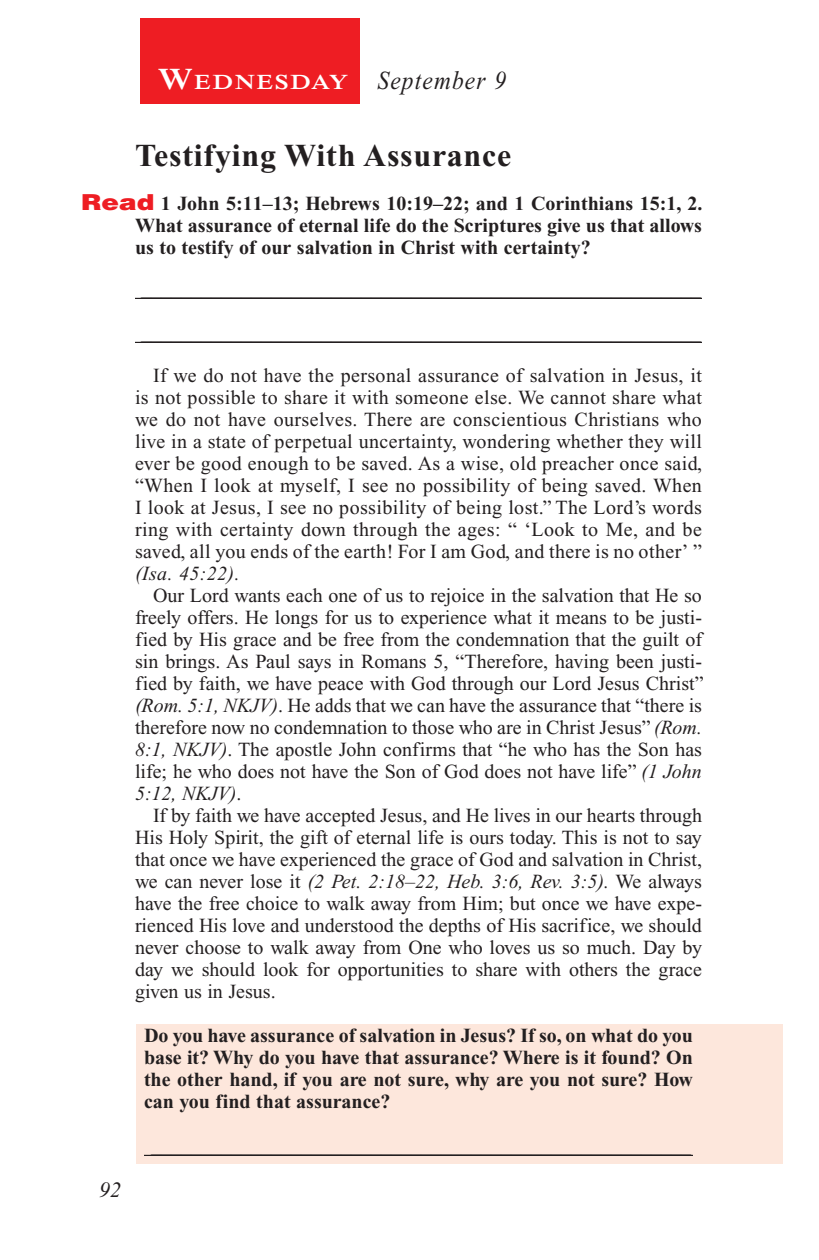
<style>
.page{position:relative;width:819px;height:1260px;background:#fff}
.page>*{position:absolute;margin:0;border:0;box-sizing:border-box;transform-origin:0 0}
.Head{font:700 32px "Times New Roman PS Std";letter-spacing:.025em;color:#231f20}
.Lesson_Dates{font:italic 26px "Times New Roman PS Std";letter-spacing:.05em;color:#231f20;scale:.9 1}
.t1{font:italic 22px "Times New Roman PS Std";color:#231f20}
.Daily_Header{font:600 21px "Times NRMT Std";letter-spacing:.07em;color:#fff;scale:1.1 1}
.Body{font:20px/22px "Times New Roman PS Std";color:#231f20;text-align:justify}
.x-screened_box-text{font:700 20px/22px "Times New Roman PS Std";color:#231f20;text-align:justify}
.Question_NO_SB{font:700 20px/22px "Times New Roman PS Std";color:#231f20;text-align:justify}
.Blank_Lines{font:20px "Times New Roman PS Std";color:#231f20}
.Blank_Lines_In_Scree{font:20px "Times New Roman PS Std";color:#231f20}
.s1{font-size:30px}
.s2{font-family:"Helvetica LT Std";font-weight:900;font-size:22px;color:#ee1d23}
.s3{font-style:italic}
</style>
<div class="page">
<div style="left:140px;top:18px;width:220px;height:86px;background:#ee1d23"></div>
<div style="left:137px;top:1025px;width:646px;height:139px;background:#fde7dc"></div>
<hr style="left:135px;top:298px;width:567px;height:1px;background:#231f20">
<hr style="left:135px;top:342px;width:567px;height:1px;background:#231f20">
<hr style="left:144px;top:1155px;width:549px;height:1px;background:#231f20">
<p class="Daily_Header" style="left:158px;top:70px;width:175px"><span class="s1">W</span>EDNESDAY</p>
<p class="Lesson_Dates" style="left:378px;top:66px;width:144px">September 9</p>
<p class="Head" style="left:135px;top:138px;width:378px">Testifying With Assurance</p>
<p class="Question_NO_SB" style="left:135px;top:193px;width:569px;text-indent:-54px"><span class="s2">Read</span> 1 John 5:11–13; Hebrews 10:19–22; and 1 Corinthians 15:1, 2.<br>What assurance of eternal life do the Scriptures give us that allows us to testify of our salvation in Christ with certainty?</p>
<p class="Blank_Lines" style="left:141px;top:279px;width:561px">________________________________________________________</p>
<p class="Blank_Lines" style="left:141px;top:323px;width:561px">________________________________________________________</p>
<p class="Body" style="left:135px;top:365px;width:569px;text-indent:18px">If we do not have the personal assurance of salvation in Jesus, it is not possible to share it with someone else. We cannot share what we do not have ourselves. There are conscientious Christians who live in a state of perpetual uncertainty, wondering whether they will ever be good enough to be saved. As a wise, old preacher once said, “When I look at myself, I see no possibility of being saved. When I look at Jesus, I see no possibility of being lost.” The Lord’s words ring with certainty down through the ages: “ ‘Look to Me, and be saved, all you ends of the earth! For I am God, and there is no other’ ” <span class="s3">(Isa. 45:22).</span></p>
<p class="Body" style="left:135px;top:585px;width:570px;text-indent:18px">Our Lord wants each one of us to rejoice in the salvation that He so freely offers. He longs for us to experience what it means to be justi&shy;fied by His grace and be free from the condemnation that the guilt of sin brings. As Paul says in Romans 5, “Therefore, having been justi&shy;fied by faith, we have peace with God through our Lord Jesus Christ” <span class="s3">(Rom. 5:1, NKJV)</span>. He adds that we can have the assurance that “there is therefore now no condemnation to those who are in Christ Jesus” <span class="s3">(Rom.<br>8:1, NKJV)</span>. The apostle John confirms that “he who has the Son has life; he who does not have the Son of God does not have life” <span class="s3">(1 John 5:12, NKJV)</span>.</p>
<p class="Body" style="left:135px;top:805px;width:569px;text-indent:18px">If by faith we have accepted Jesus, and He lives in our hearts through His Holy Spirit, the gift of eternal life is ours today. This is not to say that once we have experienced the grace of God and salvation in Christ, we can never lose it <span class="s3">(2 Pet. 2:18–22, Heb. 3:6, Rev. 3:5).</span> We always have the free choice to walk away from Him; but once we have expe&shy;rienced His love and understood the depths of His sacrifice, we should never choose to walk away from One who loves us so much. Day by day we should look for opportunities to share with others the grace given us in Jesus.</p>
<p class="x-screened_box-text" style="left:144px;top:1025px;width:551px">Do you have assurance of salvation in Jesus? If so, on what do you base it? Why do you have that assurance? Where is it found? On the other hand, if you are not sure, why are you not sure? How can you find that assurance?</p>
<p class="t1" style="left:99px;top:1178px;width:23px">92</p>
<p class="Blank_Lines_In_Scree" style="left:151px;top:1136px;width:541px">______________________________________________________</p>
</div>
